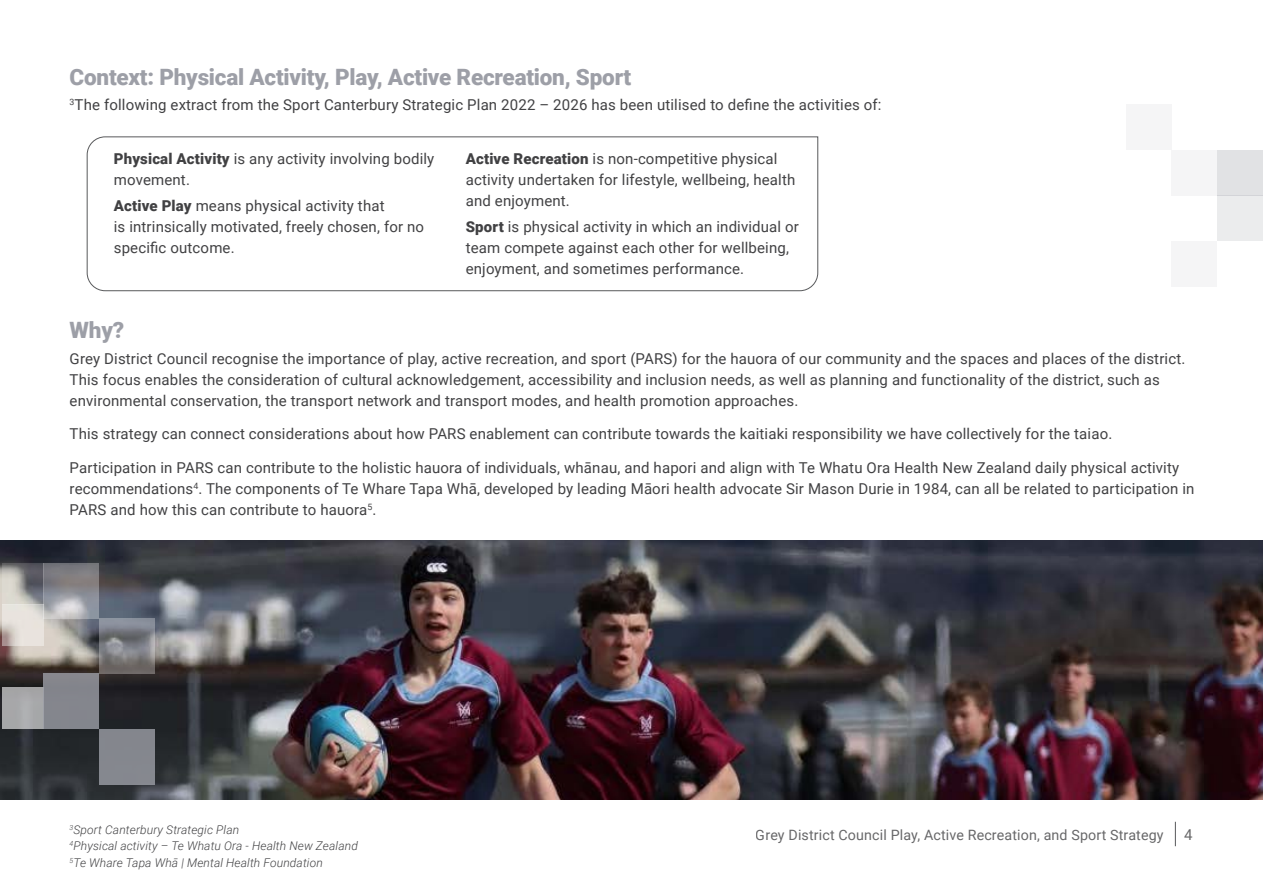
<style>
.page{position:relative;width:1263px;height:893px;background:#fff}
.page>*{position:absolute;margin:0;border:0;box-sizing:border-box;transform-origin:0 0}
.t1{font:900 22.5px "Roboto";letter-spacing:-.01em;color:#9d9fa7}
.t2{font:15px/21px "Roboto";letter-spacing:.01em;color:#414143}
.t3{font:14.25px "Roboto";letter-spacing:.01em;color:#414143}
.t4{font:italic 300 12px/16.5px "Roboto";letter-spacing:.01em;color:#414143}
.s1{font-weight:900}
</style>
<div class="page">
<svg style="left:1175px;top:822px;width:1px;height:24px"></svg>
<div style="left:1217px;top:150px;width:46px;height:45px;background:#e1e2e4"></div>
<div style="left:1126px;top:104px;width:45px;height:46px;background:#f5f5f6"></div>
<div style="left:1171px;top:241px;width:46px;height:46px;background:#f5f5f6"></div>
<div style="left:1171px;top:150px;width:46px;height:45px;background:#f5f5f6"></div>
<div style="left:1217px;top:195px;width:46px;height:46px;background:#ebeced"></div>
<svg style="left:86px;top:136px;width:732px;height:155px"></svg>
<img style="left:0;top:541px;width:1263px;height:258px">
<svg style="left:2px;top:604px;width:42px;height:42px;background:#e0d9d4"></svg>
<svg style="left:44px;top:563px;width:55px;height:55px;background:#939398"></svg>
<svg style="left:99px;top:618px;width:56px;height:56px;background:#7c7c81"></svg>
<div style="left:2px;top:687px;width:42px;height:42px;background:#a7a7a9"></div>
<div style="left:44px;top:674px;width:55px;height:55px;background:#84868d"></div>
<div style="left:99px;top:729px;width:56px;height:55px;background:#84878e"></div>
<svg style="left:2px;top:563px;width:42px;height:41px;background:#979696"></svg>
<h1 class="t1" style="left:70px;top:61px;width:563px">Context: Physical Activity, Play, Active Recreation, Sport</h1>
<p class="t2" style="left:70px;top:94px;width:813px"><sup>3</sup>The following extract from the Sport Canterbury Strategic Plan 2022 – 2026 has been utilised to define the activities of:</p>
<p class="t2" style="left:114px;top:148px;width:322px"><span class="s1">Physical Activity</span> is any activity involving bodily movement.</p>
<p class="t2" style="left:114px;top:194px;width:312px"><span class="s1">Active Play</span> means physical activity that<br>is intrinsically motivated, freely chosen, for no specific outcome.</p>
<p class="t2" style="left:466px;top:148px;width:331px"><span class="s1">Active Recreation</span> is non-competitive physical activity undertaken for lifestyle, wellbeing, health and enjoyment.</p>
<p class="t2" style="left:466px;top:215px;width:335px"><span class="s1">Sport</span> is physical activity in which an individual or team compete against each other for wellbeing, enjoyment, and sometimes performance.</p>
<h1 class="t1" style="left:70px;top:315px;width:56px">Why?</h1>
<p class="t2" style="left:70px;top:347px;width:1117px">Grey District Council recognise the importance of play, active recreation, and sport (PARS) for the hauora of our community and the spaces and places of the district.<br>This focus enables the consideration of cultural acknowledgement, accessibility and inclusion needs, as well as planning and functionality of the district, such as environmental conservation, the transport network and transport modes, and health promotion approaches.</p>
<p class="t2" style="left:70px;top:423px;width:1044px">This strategy can connect considerations about how PARS enablement can contribute towards the kaitiaki responsibility we have collectively for the taiao.</p>
<p class="t2" style="left:70px;top:457px;width:1126px">Participation in PARS can contribute to the holistic hauora of individuals, whānau, and hapori and align with Te Whatu Ora Health New Zealand daily physical activity recommendations<sup>4</sup>. The components of Te Whare Tapa Whā, developed by leading Māori health advocate Sir Mason Durie in 1984, can all be related to participation in<br>PARS and how this can contribute to hauora<sup>5</sup>.</p>
<p class="t4" style="left:70px;top:821px;width:290px"><sup>3</sup>Sport Canterbury Strategic Plan<br><sup>4</sup>Physical activity – Te Whatu Ora - Health New Zealand<br><sup>5</sup>Te Whare Tapa Whā | Mental Health Foundation</p>
<p class="t3" style="left:756px;top:825px;width:409px">Grey District Council Play, Active Recreation, and Sport Strategy</p>
<p class="t2" style="left:1184px;top:824px;width:10px">4</p>
</div>
